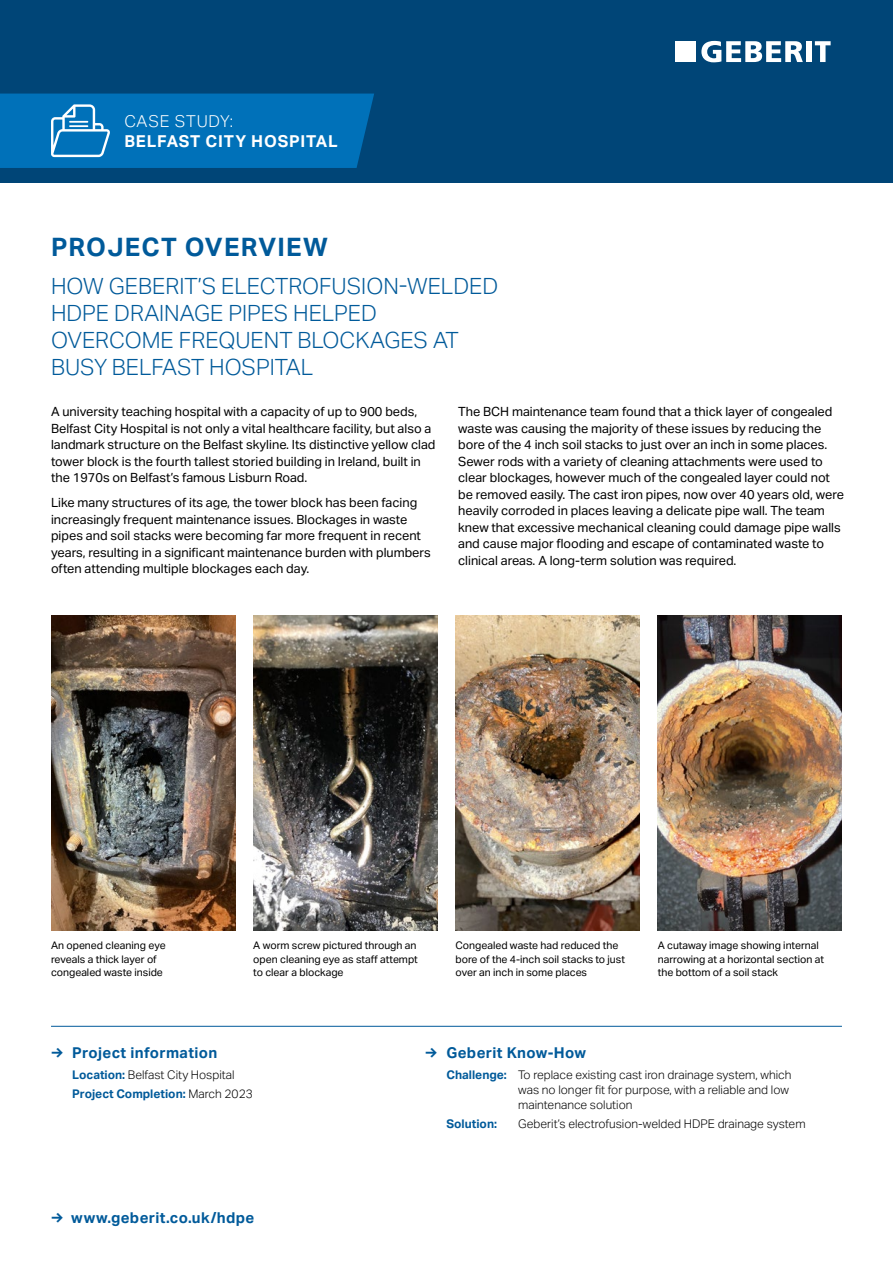
<style>
.page{position:relative;width:893px;height:1263px;background:#fff}
.page>*{position:absolute;margin:0;border:0;box-sizing:border-box;transform-origin:0 0}
.t1{font:700 25.5px "Aktiv Grotesk Geberit";letter-spacing:.05em;color:#005a9a}
.t2{font:300 22.5px/27px "Aktiv Grotesk Geberit";color:#005a9a}
.t3{font:700 16.5px "Aktiv Grotesk Geberit";letter-spacing:.05em;color:#fff}
.t4{font:300 16.5px "Aktiv Grotesk Geberit";letter-spacing:.05em;color:#fff}
.t5{font:700 15px "Aktiv Grotesk Geberit";letter-spacing:.025em;color:#005a9a}
.t6{font:12.75px/16.5px "Aktiv Grotesk Geberit";color:#000}
.t7{font:300 12px/15px "Aktiv Grotesk Geberit";color:#000}
.t8{font:700 12px "Aktiv Grotesk Geberit";color:#005a9a}
.t9{font:10.5px/13.5px "Aktiv Grotesk Geberit";color:#000}
.s1{font-weight:700;color:#005a9a}
</style>
<div class="page">
<div style="left:0;top:0;width:893px;height:183px;background:#004577"></div>
<svg style="left:701px;top:41px;width:102px;height:21px"></svg>
<div style="left:806px;top:41px;width:6px;height:21px;background:#fff"></div>
<svg style="left:815px;top:41px;width:16px;height:21px"></svg>
<div style="left:675px;top:41px;width:20px;height:21px;background:#fff"></div>
<hr style="left:51px;top:1026px;width:791px;height:1px;background:#005a9a">
<div style="left:0;top:94px;width:374px;height:74px;background:#0071b9"></div>
<img style="left:51px;top:615px;width:184px;height:315px">
<img style="left:455px;top:615px;width:185px;height:315px">
<img style="left:253px;top:615px;width:184px;height:315px">
<img style="left:658px;top:615px;width:184px;height:315px">
<p class="t4" style="left:124px;top:111px;width:110px">CASE STUDY:</p>
<p class="t3" style="left:124px;top:131px;width:215px">BELFAST CITY HOSPITAL</p>
<h1 class="t1" style="left:51px;top:231px;width:278px">PROJECT OVERVIEW</h1>
<h2 class="t2" style="left:51px;top:272px;width:449px">HOW GEBERIT’S ELECTROFUSION-WELDED<br>HDPE DRAINAGE PIPES HELPED<br>OVERCOME FREQUENT BLOCKAGES AT<br>BUSY BELFAST HOSPITAL</h2>
<p class="t6" style="left:51px;top:403px;width:386px">A university teaching hospital with a capacity of up to 900 beds, Belfast City Hospital is not only a vital healthcare facility, but also a landmark structure on the Belfast skyline. Its distinctive yellow clad tower block is the fourth tallest storied building in Ireland, built in the 1970s on Belfast’s famous Lisburn Road.</p>
<p class="t6" style="left:51px;top:494px;width:381px">Like many structures of its age, the tower block has been facing increasingly frequent maintenance issues. Blockages in waste pipes and soil stacks were becoming far more frequent in recent years, resulting in a significant maintenance burden with plumbers often attending multiple blockages each day.</p>
<p class="t6" style="left:458px;top:403px;width:387px">The BCH maintenance team found that a thick layer of congealed waste was causing the majority of these issues by reducing the bore of the 4 inch soil stacks to just over an inch in some places.<br>Sewer rods with a variety of cleaning attachments were used to clear blockages, however much of the congealed layer could not be removed easily. The cast iron pipes, now over 40 years old, were heavily corroded in places leaving a delicate pipe wall. The team knew that excessive mechanical cleaning could damage pipe walls and cause major flooding and escape of contaminated waste to clinical areas. A long-term solution was required.</p>
<p class="t9" style="left:51px;top:939px;width:116px">An opened cleaning eye reveals a thick layer of congealed waste inside</p>
<p class="t9" style="left:253px;top:939px;width:166px">A worm screw pictured through an open cleaning eye as staff attempt to clear a blockage</p>
<p class="t9" style="left:455px;top:939px;width:171px">Congealed waste had reduced the bore of the 4-inch soil stacks to just over an inch in some places</p>
<p class="t9" style="left:658px;top:939px;width:168px">A cutaway image showing internal narrowing at a horizontal section at the bottom of a soil stack</p>
<p class="t5" style="left:51px;top:1043px;width:168px">→ Project information</p>
<p class="t7" style="left:72px;top:1065px;width:182px;line-height:19.2px"><span class="s1">Location:</span> Belfast City Hospital<br><span class="s1">Project Completion:</span> March 2023</p>
<p class="t5" style="left:51px;top:1208px;width:205px">→ www.geberit.co.uk/hdpe</p>
<p class="t5" style="left:425px;top:1043px;width:162px">→ Geberit Know-How</p>
<p class="t7" style="left:518px;top:1067px;width:275px;text-indent:-72px"><span class="s1">Challenge:</span> To replace existing cast iron drainage system, which was no longer fit for purpose, with a reliable and low maintenance solution</p>
<p class="t8" style="left:446px;top:1116px;width:52px">Solution:</p>
<p class="t7" style="left:518px;top:1116px;width:289px">Geberit’s electrofusion-welded HDPE drainage system</p>
</div>
